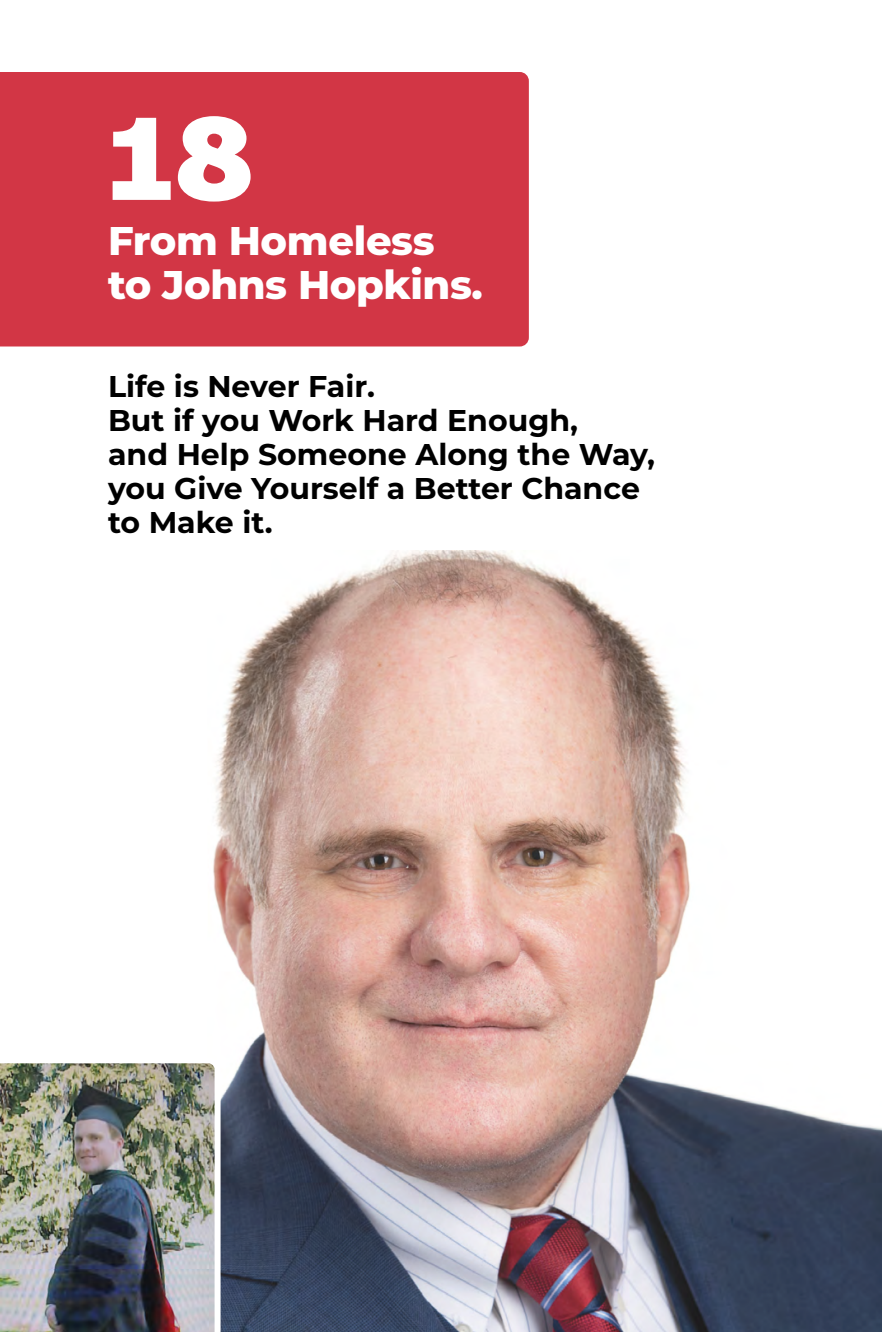
<style>
.page{position:relative;width:882px;height:1332px;background:#fff}
.page>*{position:absolute;margin:0;border:0;box-sizing:border-box;transform-origin:0 0}
.t1{font:900 120px "Real Head Pro";color:#fff}
.t2{font:800 40px/44px "Montserrat";letter-spacing:-.01em;color:#fff}
.t3{font:700 30px/34px "Montserrat";color:#000}
</style>
<div class="page">
<div style="left:0;top:72px;width:529px;height:275px;background:#d23645"></div>
<img style="left:213px;top:550px;width:669px;height:782px">
<img style="left:0;top:1057px;width:221px;height:275px">
<h1 class="t1" style="left:109px;top:67px;width:145px">18</h1>
<h2 class="t2" style="left:108px;top:217px;width:376px">From Homeless to Johns Hopkins.</h2>
<p class="t3" style="left:108px;top:368px;width:549px">Life is Never Fair.<br>But if you Work Hard Enough,<br>and Help Someone Along the Way, you Give Yourself a Better Chance to Make it.</p>
</div>
